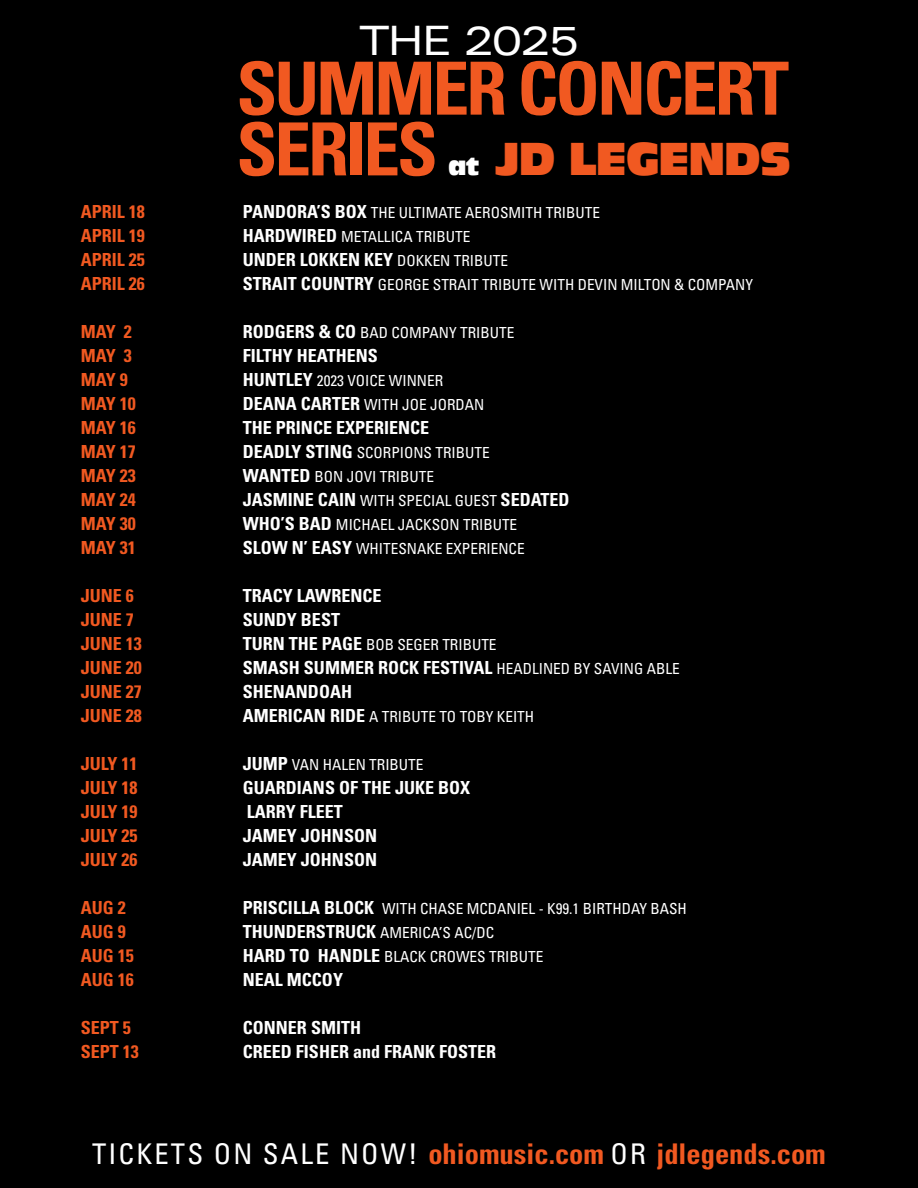
<style>
.page{position:relative;width:918px;height:1188px;background:#000}
.page>*{position:absolute;margin:0;border:0;box-sizing:border-box;transform-origin:0 0}
.t1{font:700 condensed 73.35px/60.8px "Univers LT Std";letter-spacing:-.04em;color:#f15921}
.t2{font:45px "Antique Olive Std Compact";letter-spacing:-.04em;color:#f15921}
.t3{font:expanded 40.5px "Univers LT Std";letter-spacing:-.04em;color:#fff}
.t4{font:700 condensed 28.5px "Univers LT Std";color:#f15921}
.t5{font:700 condensed 18px "Univers LT Std";color:#fff}
.t6{font:700 condensed 18px "Univers LT Std";color:#f15921}
.t7{font:condensed 15.3px "Univers LT Std";color:#fff}
.s1{font-size:24px;color:#fff}
.s2{font-weight:700;font-size:18px}
.s3{font-weight:400;font-size:15.3px}
.s4{font-weight:400;color:#fff}
</style>
<div class="page">
<h3 class="t3" style="left:360px;top:17px;width:221px">THE 2025</h3>
<h1 class="t1" style="left:237px;top:58px;width:554px">SUMMER CONCERT<br>SERIES</h1>
<h2 class="t2" style="left:448px;top:132px;width:345px"><span class="s1">at</span> JD LEGENDS</h2>
<p class="t6" style="left:81px;top:201px;width:66px">APRIL 18</p>
<p class="t7" style="left:243px;top:203px;width:359px"><span class="s2">PANDORA’S BOX</span> THE ULTIMATE AEROSMITH TRIBUTE</p>
<p class="t6" style="left:81px;top:225px;width:66px">APRIL 19</p>
<p class="t7" style="left:243px;top:227px;width:229px"><span class="s2">HARDWIRED</span> METALLICA TRIBUTE</p>
<p class="t6" style="left:81px;top:249px;width:66px">APRIL 25</p>
<p class="t5" style="left:243px;top:249px;width:267px">UNDER LOKKEN KEY <span class="s3">DOKKEN TRIBUTE</span></p>
<p class="t6" style="left:81px;top:273px;width:66px">APRIL 26</p>
<p class="t7" style="left:243px;top:275px;width:512px"><span class="s2">STRAIT COUNTRY</span> GEORGE STRAIT TRIBUTE WITH DEVIN MILTON &amp; COMPANY</p>
<p class="t6" style="left:81px;top:321px;width:53px">MAY 2</p>
<p class="t7" style="left:243px;top:323px;width:273px"><span class="s2">RODGERS &amp; CO</span> BAD COMPANY TRIBUTE</p>
<p class="t6" style="left:81px;top:345px;width:53px">MAY 3</p>
<p class="t5" style="left:243px;top:345px;width:137px">FILTHY HEATHENS</p>
<p class="t6" style="left:81px;top:369px;width:49px">MAY 9</p>
<p class="t7" style="left:243px;top:371px;width:202px"><span class="s2">HUNTLEY</span> 2023 VOICE WINNER</p>
<p class="t6" style="left:81px;top:393px;width:57px">MAY 10</p>
<p class="t7" style="left:243px;top:395px;width:243px"><span class="s2">DEANA CARTER</span> WITH JOE JORDAN</p>
<p class="t6" style="left:81px;top:417px;width:57px">MAY 16</p>
<p class="t5" style="left:243px;top:417px;width:188px">THE PRINCE EXPERIENCE</p>
<p class="t6" style="left:81px;top:441px;width:57px">MAY 17</p>
<p class="t7" style="left:243px;top:443px;width:248px"><span class="s2">DEADLY STING</span> SCORPIONS TRIBUTE</p>
<p class="t6" style="left:81px;top:465px;width:57px">MAY 23</p>
<p class="t7" style="left:243px;top:467px;width:193px"><span class="s2">WANTED</span> BON JOVI TRIBUTE</p>
<p class="t6" style="left:81px;top:489px;width:57px">MAY 24</p>
<p class="t5" style="left:243px;top:489px;width:328px">JASMINE CAIN <span class="s3">WITH SPECIAL GUEST</span> SEDATED</p>
<p class="t6" style="left:81px;top:513px;width:57px">MAY 30</p>
<p class="t7" style="left:243px;top:515px;width:276px"><span class="s2">WHO’S BAD</span> MICHAEL JACKSON TRIBUTE</p>
<p class="t6" style="left:81px;top:537px;width:57px">MAY 31</p>
<p class="t7" style="left:243px;top:539px;width:283px"><span class="s2">SLOW N’ EASY</span> WHITESNAKE EXPERIENCE</p>
<p class="t6" style="left:81px;top:585px;width:55px">JUNE 6</p>
<p class="t5" style="left:243px;top:585px;width:140px">TRACY LAWRENCE</p>
<p class="t6" style="left:81px;top:609px;width:55px">JUNE 7</p>
<p class="t5" style="left:243px;top:609px;width:99px">SUNDY BEST</p>
<p class="t6" style="left:81px;top:633px;width:63px">JUNE 13</p>
<p class="t7" style="left:243px;top:635px;width:255px"><span class="s2">TURN THE PAGE</span> BOB SEGER TRIBUTE</p>
<p class="t6" style="left:81px;top:657px;width:63px">JUNE 20</p>
<p class="t5" style="left:243px;top:657px;width:438px">SMASH SUMMER ROCK FESTIVAL <span class="s3">HEADLINED BY SAVING ABLE</span></p>
<p class="t6" style="left:81px;top:681px;width:63px">JUNE 27</p>
<p class="t5" style="left:243px;top:681px;width:111px">SHENANDOAH</p>
<p class="t6" style="left:81px;top:705px;width:63px">JUNE 28</p>
<p class="t7" style="left:243px;top:707px;width:293px"><span class="s2">AMERICAN RIDE</span> A TRIBUTE TO TOBY KEITH</p>
<p class="t6" style="left:81px;top:753px;width:58px">JULY 11</p>
<p class="t7" style="left:243px;top:755px;width:182px"><span class="s2">JUMP</span> VAN HALEN TRIBUTE</p>
<p class="t6" style="left:81px;top:777px;width:58px">JULY 18</p>
<p class="t5" style="left:243px;top:777px;width:229px">GUARDIANS OF THE JUKE BOX</p>
<p class="t6" style="left:81px;top:801px;width:58px">JULY 19</p>
<p class="t5" style="left:247px;top:801px;width:97px">LARRY FLEET</p>
<p class="t6" style="left:81px;top:825px;width:58px">JULY 25</p>
<p class="t5" style="left:243px;top:825px;width:136px">JAMEY JOHNSON</p>
<p class="t6" style="left:81px;top:849px;width:58px">JULY 26</p>
<p class="t5" style="left:243px;top:849px;width:136px">JAMEY JOHNSON</p>
<p class="t6" style="left:81px;top:897px;width:47px">AUG 2</p>
<p class="t7" style="left:243px;top:899px;width:445px"><span class="s2">PRISCILLA BLOCK</span> WITH CHASE MCDANIEL - K99.1 BIRTHDAY BASH</p>
<p class="t6" style="left:81px;top:921px;width:47px">AUG 9</p>
<p class="t7" style="left:243px;top:923px;width:253px"><span class="s2">THUNDERSTRUCK</span> AMERICA’S AC/DC</p>
<p class="t6" style="left:81px;top:945px;width:55px">AUG 15</p>
<p class="t7" style="left:243px;top:947px;width:302px"><span class="s2">HARD TO HANDLE</span> BLACK CROWES TRIBUTE</p>
<p class="t6" style="left:81px;top:969px;width:55px">AUG 16</p>
<p class="t5" style="left:243px;top:969px;width:102px">NEAL MCCOY</p>
<p class="t6" style="left:81px;top:1017px;width:52px">SEPT 5</p>
<p class="t5" style="left:243px;top:1017px;width:120px">CONNER SMITH</p>
<p class="t6" style="left:81px;top:1041px;width:60px">SEPT 13</p>
<p class="t5" style="left:243px;top:1041px;width:255px">CREED FISHER and FRANK FOSTER</p>
<h3 class="t4" style="left:92px;top:1136px;width:735px"><span class="s4">TICKETS ON SALE NOW!</span> ohiomusic.com <span class="s4">OR</span> jdlegends.com</h3>
</div>
